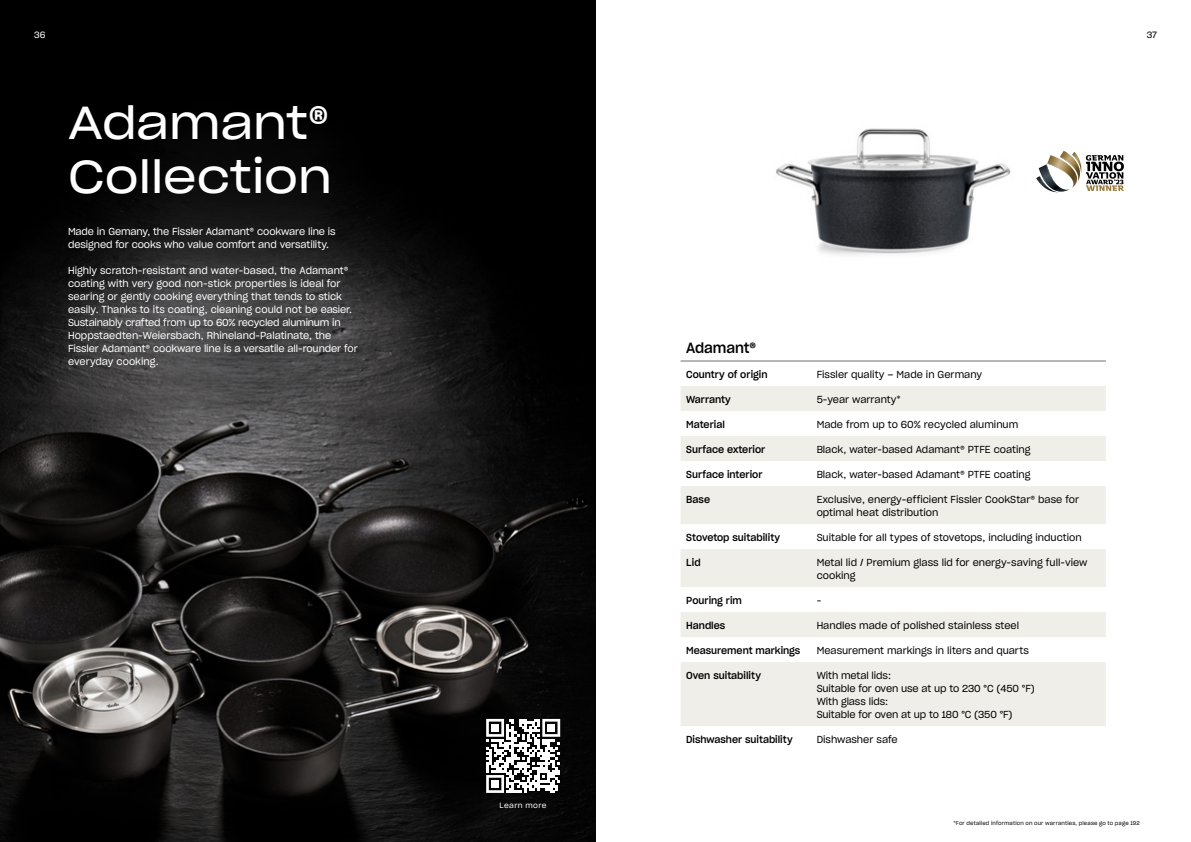
<style>
.page{position:relative;width:1191px;height:842px;background:#fff}
.page>*{position:absolute;margin:0;border:0;box-sizing:border-box;transform-origin:0 0}
.t1{font:45.5px/54.6px "Sharp Grotesk Book 22";color:#fff}
.t2{font:14.5px "Sharp Grotesk Medium 19";letter-spacing:-.005em;color:#000}
.t3{font:10px/13px "Sharp Grotesk Book 19";color:#000}
.t4{font:10px/13px "Sharp Grotesk Book 19";letter-spacing:-.005em;color:#fff}
.t5{font:10px "Sharp Grotesk Medium 19";color:#000}
.t6{font:9px "Sharp Grotesk Book 19";color:#fff}
.t7{font:9px "Sharp Grotesk Book 19";color:#000}
.t8{font:7.5px "Sharp Grotesk Book 19";letter-spacing:.045em;color:#fff}
.t9{font:5.5px "Sharp Grotesk Book 19";letter-spacing:.025em;color:#000}
.s1{font-family:"Sharp Grotesk Medium 19"}
</style>
<div class="page">
<img style="left:0;top:384px;width:593px;height:458px">
<svg style="left:0;top:184px;width:593px;height:200px;background:#090909"></svg>
<div style="left:0;top:0;width:595px;height:184px;background:#000"></div>
<img style="left:593px;top:384px;width:2px;height:458px">
<hr style="left:593px;top:0;width:2px;height:384px;background:#000">
<img style="left:593px;top:431px;width:2px;height:93px">
<svg style="left:92px;top:170px;width:327px;height:327px;background:#484748"></svg>
<svg style="left:83px;top:167px;width:393px;height:122px;background:#131313"></svg>
<svg style="left:681px;top:386px;width:425px;height:340px;fill:#efeee8"></svg>
<hr style="left:680px;top:361px;width:131px;height:1px;background:#706f6f">
<hr style="left:811px;top:361px;width:295px;height:1px;background:#706f6f">
<img style="left:776px;top:128px;width:235px;height:127px">
<svg style="left:1036px;top:151px;width:88px;height:41px"></svg>
<svg style="left:486px;top:719px;width:74px;height:74px"></svg>
<div style="left:491px;top:724px;width:8px;height:8px;background:#fff"></div>
<div style="left:547px;top:724px;width:8px;height:8px;background:#fff"></div>
<div style="left:491px;top:780px;width:8px;height:8px;background:#fff"></div>
<p class="t6" style="left:34px;top:27px;width:13px">36</p>
<p class="t7" style="left:1146px;top:27px;width:12px">37</p>
<h1 class="t1" style="left:68px;top:92px;width:266px">Adamant<span class="s1">®<br></span>Collection</h1>
<p class="t4" style="left:68px;top:225px;width:269px">Made in Gemany, the Fissler Adamant® cookware line is designed for cooks who value comfort and versatility.</p>
<p class="t4" style="left:68px;top:264px;width:291px">Highly scratch-resistant and water-based, the Adamant® coating with very good non-stick properties is ideal for searing or gently cooking everything that tends to stick easily. Thanks to its coating, cleaning could not be easier.<br>Sustainably crafted from up to 60% recycled aluminum in Hoppstaedten-Weiersbach, Rhineland-Palatinate, the Fissler Adamant® cookware line is a versatile all-rounder for everyday cooking.</p>
<p class="t8" style="left:499px;top:800px;width:49px">Learn more</p>
<h2 class="t2" style="left:686px;top:336px;width:71px">Adamant®</h2>
<p class="t5" style="left:686px;top:366px;width:83px">Country of origin</p>
<p class="t3" style="left:816px;top:367px;width:167px">Fissler quality – Made in Germany</p>
<p class="t5" style="left:686px;top:391px;width:46px">Warranty</p>
<p class="t3" style="left:816px;top:392px;width:86px">5-year warranty*</p>
<p class="t5" style="left:686px;top:416px;width:40px">Material</p>
<p class="t3" style="left:816px;top:417px;width:203px">Made from up to 60% recycled aluminum</p>
<p class="t5" style="left:686px;top:441px;width:81px">Surface exterior</p>
<p class="t3" style="left:816px;top:442px;width:215px">Black, water-based Adamant® PTFE coating</p>
<p class="t5" style="left:686px;top:466px;width:78px">Surface interior</p>
<p class="t3" style="left:816px;top:467px;width:215px">Black, water-based Adamant® PTFE coating</p>
<p class="t5" style="left:686px;top:491px;width:25px">Base</p>
<p class="t3" style="left:816px;top:492px;width:264px">Exclusive, energy-efficient Fissler CookStar® base for optimal heat distribution</p>
<p class="t5" style="left:686px;top:529px;width:95px">Stovetop suitability</p>
<p class="t3" style="left:816px;top:530px;width:266px">Suitable for all types of stovetops, including induction</p>
<p class="t5" style="left:686px;top:554px;width:16px">Lid</p>
<p class="t3" style="left:816px;top:555px;width:272px">Metal lid / Premium glass lid for energy-saving full-view cooking</p>
<p class="t5" style="left:686px;top:592px;width:57px">Pouring rim</p>
<p class="t3" style="left:816px;top:593px;width:6px">-</p>
<p class="t5" style="left:686px;top:617px;width:41px">Handles</p>
<p class="t3" style="left:816px;top:618px;width:204px">Handles made of polished stainless steel</p>
<p class="t5" style="left:686px;top:642px;width:116px">Measurement markings</p>
<p class="t3" style="left:816px;top:643px;width:214px">Measurement markings in liters and quarts</p>
<p class="t5" style="left:686px;top:667px;width:76px">Oven suitability</p>
<p class="t3" style="left:816px;top:668px;width:220px">With metal lids:<br>Suitable for oven use at up to 230 °C (450 °F)<br>With glass lids:<br>Suitable for oven at up to 180 °C (350 °F)</p>
<p class="t5" style="left:686px;top:731px;width:108px">Dishwasher suitability</p>
<p class="t3" style="left:816px;top:732px;width:82px">Dishwasher safe</p>
<p class="t9" style="left:953px;top:819px;width:188px">*For detailed information on our warranties, please go to page 192</p>
</div>
